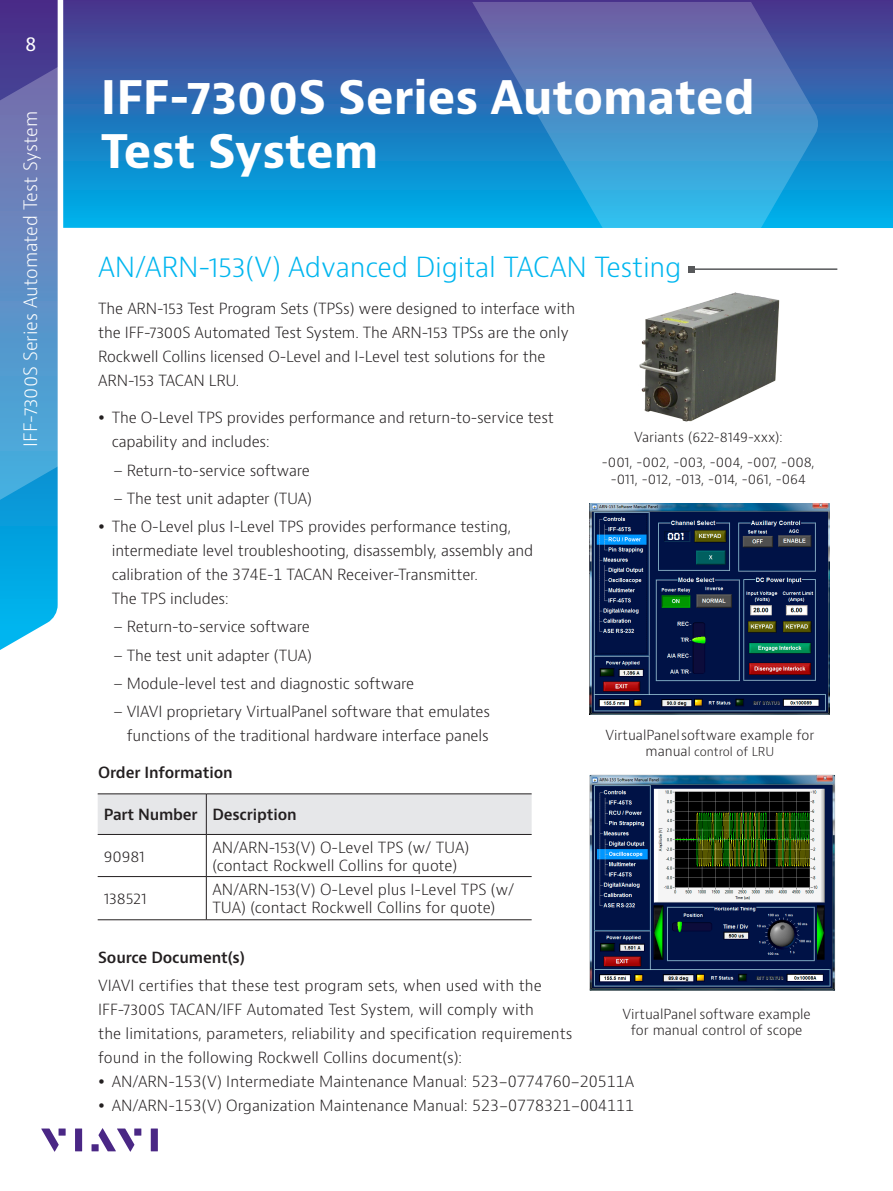
<style>
.page{position:relative;width:893px;height:1191px;background:#fff}
.page>*{position:absolute;margin:0;border:0;box-sizing:border-box;transform-origin:0 0}
.t1{font:700 45px/54px "Bernino Sans";color:#fff}
.t2{font:300 27px "Bernino Sans";letter-spacing:-.01em;color:#00b6ef}
.t3{font:300 18px "Bernino Sans";color:#fff}
.t4{font:18px "Bernino Sans";color:#fff}
.P_10_16{font:300 15px/24px "Bernino Sans";letter-spacing:-.01em;color:#231f20}
.H3_Heading_Level_3{font:600 15px "Bernino Sans";letter-spacing:-.01em;color:#231f20}
.TH{font:600 15px "Bernino Sans";letter-spacing:-.015em;color:#231f20}
.Section_heading{font:300 13.5px/16.2px "Bernino Sans";color:#231f20;text-align:center}
.t5{font:300 12px "Bernino Sans";color:#231f20}
.s1{font-size:13.5px}
</style>
<div class="page">
<svg style="left:41px;top:1128px;width:18px;height:23px"></svg>
<div style="left:59px;top:1128px;width:7px;height:7px;background:#4a2785"></div>
<div style="left:75px;top:1128px;width:7px;height:23px;background:#4a2785"></div>
<div style="left:134px;top:1128px;width:7px;height:7px;background:#4a2785"></div>
<div style="left:151px;top:1128px;width:7px;height:23px;background:#4a2785"></div>
<svg style="left:98px;top:1128px;width:36px;height:23px"></svg>
<div style="left:92px;top:1144px;width:7px;height:7px;background:#4a2785"></div>
<svg style="left:0;top:0;width:58px;height:650px;background:#4b8bc6"></svg>
<img style="left:589px;top:504px;width:240px;height:210px">
<img style="left:589px;top:774px;width:246px;height:217px">
<img style="left:639px;top:292px;width:141px;height:130px">
<div style="left:98px;top:794px;width:434px;height:40px;background:#e6e7e9"></div>
<hr style="left:98px;top:793px;width:108px;height:1px;background:#231f20">
<hr style="left:206px;top:793px;width:326px;height:1px;background:#231f20">
<hr style="left:206px;top:794px;width:1px;height:40px;background:#231f20">
<hr style="left:98px;top:834px;width:108px;height:1px;background:#231f20">
<hr style="left:206px;top:834px;width:326px;height:1px;background:#231f20">
<hr style="left:206px;top:834px;width:1px;height:42px;background:#231f20">
<hr style="left:98px;top:876px;width:108px;height:1px;background:#231f20">
<hr style="left:206px;top:876px;width:326px;height:1px;background:#231f20">
<hr style="left:206px;top:876px;width:1px;height:43px;background:#231f20">
<hr style="left:98px;top:919px;width:108px;height:1px;background:#231f20">
<hr style="left:206px;top:919px;width:326px;height:1px;background:#231f20">
<div style="left:63px;top:0;width:830px;height:228px;background:linear-gradient(to bottom,#513489,#00b2eb)"></div>
<svg style="left:447px;top:3px;width:372px;height:225px;background:#3f86c4"></svg>
<hr style="left:692px;top:268px;width:145px;height:2px;background:#57585a">
<svg style="left:689px;top:266px;width:6px;height:6px"></svg>
<p class="t4" style="left:25px;top:33px;width:12px">8</p>
<p class="t3" style="left:19px;top:446px;width:337px;rotate:-90deg">IFF-7300S Series Automated Test System</p>
<h1 class="t1" style="left:101px;top:72px;width:655px">IFF-7300S Series Automated<br>Test System</h1>
<h2 class="t2" style="left:98px;top:249px;width:585px">AN/ARN-153(V) Advanced Digital TACAN Testing</h2>
<p class="P_10_16" style="left:98px;top:297px;width:478px">The ARN-153 Test Program Sets (TPSs) were designed to interface with the IFF-7300S Automated Test System. The ARN-153 TPSs are the only Rockwell Collins licensed O-Level and I-Level test solutions for the ARN-153 TACAN LRU.</p>
<p class="P_10_16" style="left:112px;top:406px;width:444px">The O-Level TPS provides performance and return-to-service test capability and includes:</p>
<p class="P_10_16" style="left:113px;top:458px;width:198px">– Return-to-service software</p>
<p class="P_10_16" style="left:113px;top:486px;width:200px">– The test unit adapter (TUA)</p>
<p class="P_10_16" style="left:112px;top:515px;width:423px">The O-Level plus I-Level TPS provides performance testing, intermediate level troubleshooting, disassembly, assembly and calibration of the 374E-1 TACAN Receiver-Transmitter.<br>The TPS includes:</p>
<p class="P_10_16" style="left:113px;top:615px;width:198px">– Return-to-service software</p>
<p class="P_10_16" style="left:113px;top:643px;width:200px">– The test unit adapter (TUA)</p>
<p class="P_10_16" style="left:113px;top:671px;width:302px">– Module-level test and diagnostic software</p>
<p class="P_10_16" style="left:113px;top:700px;width:378px;text-align:right">– VIAVI proprietary VirtualPanel software that emulates functions of the traditional hardware interface panels</p>
<p class="H3_Heading_Level_3" style="left:98px;top:762px;width:136px">Order Information</p>
<p class="Section_heading" style="left:634px;top:429px;width:150px">Variants (622-8149-xxx):</p>
<p class="Section_heading" style="left:602px;top:454px;width:214px">-001, -002, -003, -004, -007, -008, -011, -012, -013, -014, -061, -064</p>
<p class="Section_heading" style="left:605px;top:727px;width:211px">VirtualPanelsoftware example for</p>
<p class="t5" style="left:646px;top:744px;width:130px"><span class="s1">manua</span>l control of LRU</p>
<p class="TH" style="left:104px;top:805px;width:95px">Part Number</p>
<p class="H3_Heading_Level_3" style="left:212px;top:805px;width:86px">Description</p>
<p class="P_10_16" style="left:104px;top:844px;width:43px">90981</p>
<p class="P_10_16" style="left:212px;top:838px;width:259px;line-height:18px">AN/ARN-153(V) O-Level TPS (w/ TUA) (contact Rockwell Collins for quote)</p>
<p class="P_10_16" style="left:104px;top:887px;width:45px">138521</p>
<p class="P_10_16" style="left:212px;top:881px;width:304px;line-height:18px">AN/ARN-153(V) O-Level plus I-Level TPS (w/<br>TUA) (contact Rockwell Collins for quote)</p>
<p class="H3_Heading_Level_3" style="left:98px;top:947px;width:148px">Source Document(s)</p>
<p class="P_10_16" style="left:98px;top:974px;width:476px">VIAVI certifies that these test program sets, when used with the IFF-7300S TACAN/IFF Automated Test System, will comply with<br>the limitations, parameters, reliability and specification requirements found in the following Rockwell Collins document(s):</p>
<p class="P_10_16" style="left:112px;top:1070px;width:524px">AN/ARN-153(V) Intermediate Maintenance Manual: 523-0774760-20511A</p>
<p class="P_10_16" style="left:112px;top:1094px;width:524px">AN/ARN-153(V) Organization Maintenance Manual: 523-0778321-004111</p>
<p class="Section_heading" style="left:622px;top:1006px;width:190px">VirtualPanel software example for manual control of scope</p>
</div>
